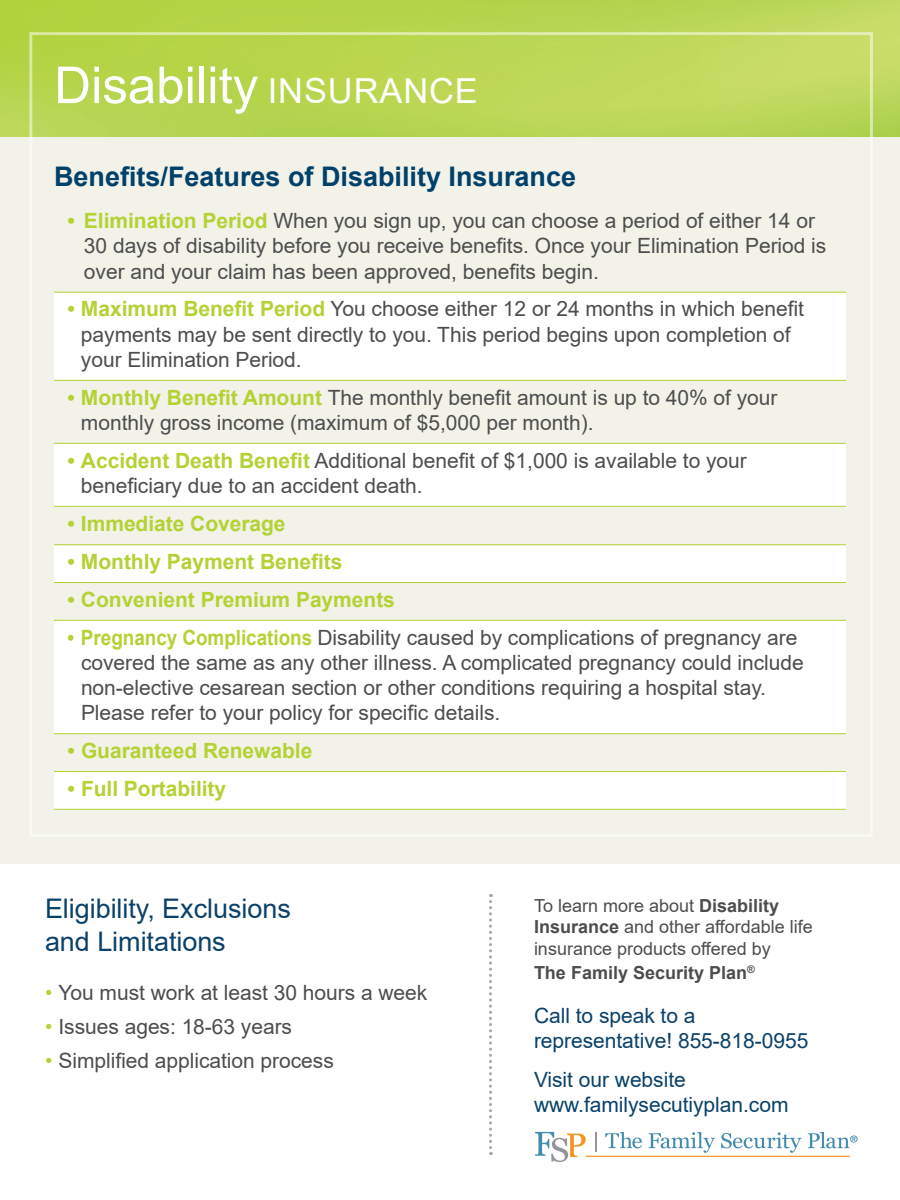
<style>
.page{position:relative;width:900px;height:1200px;background:#fff}
.page>*{position:absolute;margin:0;border:0;box-sizing:border-box;transform-origin:0 0}
.t1{font:51px "Arial";color:#fff}
.t2{font:700 27px "Arial";color:#00416a}
.t3{font:27px/32.4px "Arial";color:#0a416a}
.t4{font:21px/25.2px "Arial";color:#4d4d4f}
.t5{font:700 21px "Arial";color:#b3d234}
.t6{font:21px/25.2px "Arial";color:#0a416a}
.t7{font:18px/21.6px "Arial";color:#4d4d4f}
.t8{font:700 18px "Arial";color:#4d4d4f}
.s1{font-size:34.5px}
.s2{font-weight:700;color:#b3d234}
.s3{color:#b3d234}
.s4{font-weight:700}
</style>
<div class="page">
<div style="left:0;top:0;width:900px;height:864px;background:#f2f2e9"></div>
<img style="left:0;top:0;width:900px;height:136px">
<svg style="left:54px;top:293px;width:792px;height:440px;fill:#fff"></svg>
<div style="left:54px;top:771px;width:792px;height:38px;background:#fff"></div>
<hr style="left:54px;top:292px;width:792px;height:1px;background:#b3d234">
<hr style="left:54px;top:380px;width:792px;height:1px;background:#b3d234">
<hr style="left:54px;top:443px;width:792px;height:1px;background:#b3d234">
<hr style="left:54px;top:506px;width:792px;height:1px;background:#b3d234">
<hr style="left:54px;top:544px;width:792px;height:1px;background:#b3d234">
<hr style="left:54px;top:582px;width:792px;height:1px;background:#b3d234">
<hr style="left:54px;top:620px;width:792px;height:1px;background:#b3d234">
<hr style="left:54px;top:733px;width:792px;height:1px;background:#b3d234">
<hr style="left:54px;top:771px;width:792px;height:1px;background:#b3d234">
<hr style="left:54px;top:809px;width:792px;height:1px;background:#b3d234">
<svg style="left:595px;top:1132px;width:1px;height:20px"></svg>
<svg style="left:605px;top:1132px;width:37px;height:16px"></svg>
<svg style="left:649px;top:1132px;width:66px;height:21px"></svg>
<svg style="left:721px;top:1132px;width:80px;height:21px"></svg>
<svg style="left:808px;top:1132px;width:50px;height:16px"></svg>
<hr style="left:586px;top:1156px;width:264px;height:1px;background:#f7931d">
<svg style="left:535px;top:1132px;width:51px;height:30px"></svg>
<svg style="left:489px;top:894px;width:3px;height:261px"></svg>
<h1 class="t1" style="left:54px;top:50px;width:425px">Disability <span class="s1">INSURANCE</span></h1>
<p class="t2" style="left:54px;top:157px;width:524px">Benefits/Features of Disability Insurance</p>
<p class="t4" style="left:84px;top:208px;width:744px;text-indent:-16px"><span class="s2">• Elimination Period</span> When you sign up, you can choose a period of either 14 or<br>30 days of disability before you receive benefits. Once your Elimination Period is over and your claim has been approved, benefits begin.</p>
<p class="t4" style="left:81px;top:296px;width:725px;text-indent:-14px"><span class="s2">• Maximum Benefit Period</span> You choose either 12 or 24 months in which benefit payments may be sent directly to you. This period begins upon completion of your Elimination Period.</p>
<p class="t4" style="left:81px;top:385px;width:698px;text-indent:-14px"><span class="s2">• Monthly Benefit Amount</span> The monthly benefit amount is up to 40% of your monthly gross income (maximum of $5,000 per month).</p>
<p class="t4" style="left:81px;top:448px;width:667px;text-indent:-14px"><span class="s2">• Accident Death Benefit</span> Additional benefit of $1,000 is available to your beneficiary due to an accident death.</p>
<p class="t5" style="left:67px;top:508px;width:220px">• Immediate Coverage</p>
<p class="t5" style="left:67px;top:547px;width:277px">• Monthly Payment Benefits</p>
<p class="t5" style="left:67px;top:585px;width:329px">• Convenient Premium Payments</p>
<p class="t4" style="left:81px;top:624px;width:724px;text-indent:-14px"><span class="s2">• Pregnancy Complications</span> Disability caused by complications of pregnancy are covered the same as any other illness. A complicated pregnancy could include non-elective cesarean section or other conditions requiring a hospital stay.<br>Please refer to your policy for specific details.</p>
<p class="t5" style="left:68px;top:736px;width:246px">• Guaranteed Renewable</p>
<p class="t5" style="left:68px;top:774px;width:160px">• Full Portability</p>
<p class="t3" style="left:45px;top:892px;width:247px">Eligibility, Exclusions and Limitations</p>
<p class="t4" style="left:45px;top:980px;width:384px"><span class="s3">•</span> You must work at least 30 hours a week</p>
<p class="t4" style="left:45px;top:1014px;width:249px"><span class="s3">•</span> Issues ages: 18-63 years</p>
<p class="t4" style="left:45px;top:1048px;width:290px"><span class="s3">•</span> Simplified application process</p>
<p class="t7" style="left:534px;top:894px;width:280px">To learn more about <span class="s4">Disability<br>Insurance</span> and other affordable life insurance products offered by</p>
<p class="t8" style="left:534px;top:960px;width:222px">The Family Security Plan<sup>®</sup></p>
<p class="t6" style="left:534px;top:1003px;width:276px">Call to speak to a representative! 855-818-0955</p>
<p class="t6" style="left:534px;top:1067px;width:256px">Visit our website www.familysecutiyplan.com</p>
</div>
